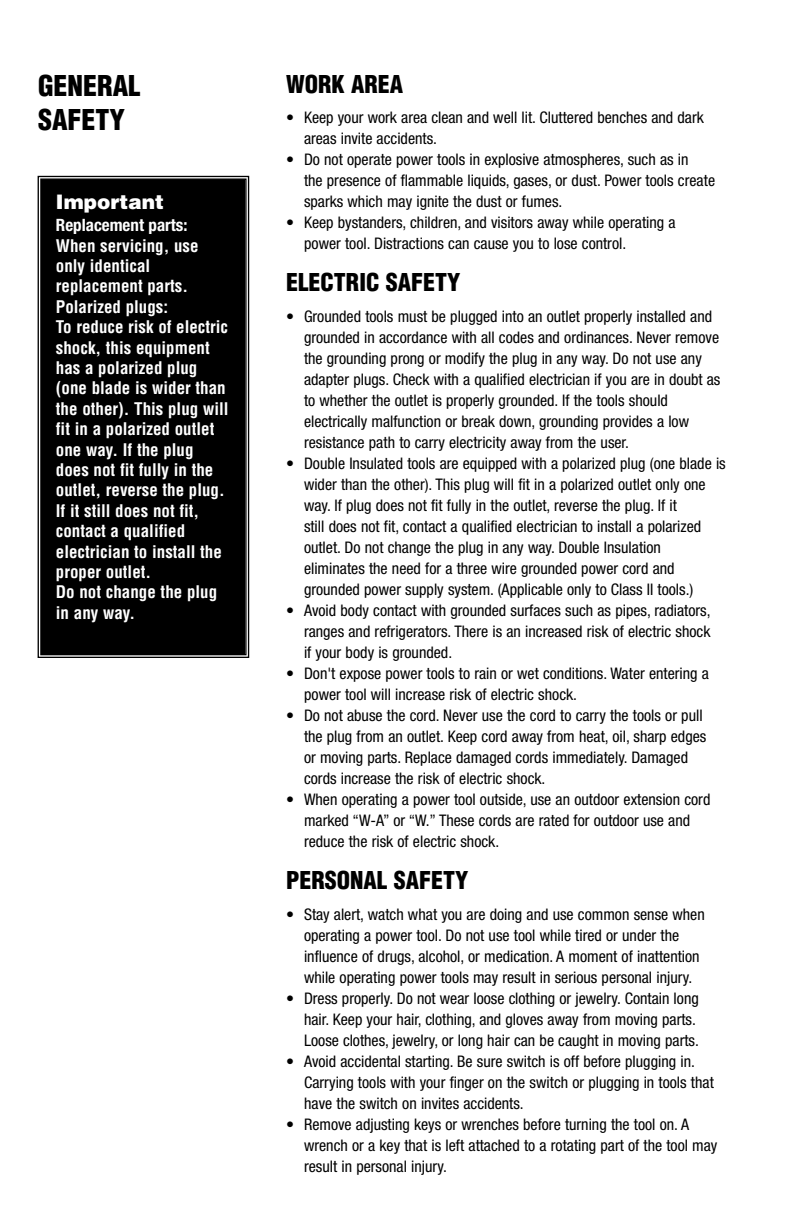
<style>
.page{position:relative;width:792px;height:1224px;background:#fff}
.page>*{position:absolute;margin:0;border:0;box-sizing:border-box;transform-origin:0 0}
.t1{font:900 condensed 28px/33.6px "Helvetica";color:#000}
.t2{font:900 condensed 24px "Helvetica";color:#000}
.t3{font:900 20px "Helvetica";color:#fff}
.t4{font:700 condensed 17px/20.4px "Helvetica";color:#fff}
.t5{font:700 condensed 17px "Helvetica Neue";color:#fff}
.t6{font:condensed 16px/21px "Helvetica Neue";color:#000}
</style>
<div class="page">
<div style="left:42px;top:180px;width:203px;height:474px;background:#000"></div>
<div style="left:38px;top:176px;width:211px;height:482px;border:1px solid #000"></div>
<div style="left:40px;top:178px;width:207px;height:477px;border:1px solid #000"></div>
<h1 class="t1" style="left:38px;top:70px;width:104px">GENERAL<br>SAFETY</h1>
<p class="t3" style="left:56px;top:194px;width:110px">Important</p>
<p class="t5" style="left:56px;top:218px;width:133px">Replacement parts:</p>
<p class="t4" style="left:56px;top:236px;width:174px">When servicing, use only identical replacement parts.<br>Polarized plugs:<br>To reduce risk of electric shock, this equipment has a polarized plug (one blade is wider than the other). This plug will fit in a polarized outlet one way. If the plug does not fit fully in the outlet, reverse the plug.<br>If it still does not fit, contact a qualified electrician to install the proper outlet.<br>Do not change the plug in any way.</p>
<h2 class="t2" style="left:286px;top:71px;width:119px">WORK AREA</h2>
<p class="t6" style="left:304px;top:109px;width:401px;text-indent:-18px">• Keep your work area clean and well lit. Cluttered benches and dark areas invite accidents.</p>
<p class="t6" style="left:304px;top:151px;width:413px;text-indent:-18px">• Do not operate power tools in explosive atmospheres, such as in<br>the presence of flammable liquids, gases, or dust. Power tools create sparks which may ignite the dust or fumes.</p>
<p class="t6" style="left:304px;top:214px;width:373px;text-indent:-18px">• Keep bystanders, children, and visitors away while operating a power tool. Distractions can cause you to lose control.</p>
<h2 class="t2" style="left:286px;top:269px;width:176px">ELECTRIC SAFETY</h2>
<p class="t6" style="left:304px;top:307px;width:418px;text-indent:-18px">• Grounded tools must be plugged into an outlet properly installed and grounded in accordance with all codes and ordinances. Never remove the grounding prong or modify the plug in any way. Do not use any adapter plugs. Check with a qualified electrician if you are in doubt as to whether the outlet is properly grounded. If the tools should electrically malfunction or break down, grounding provides a low resistance path to carry electricity away from the user.</p>
<p class="t6" style="left:304px;top:454px;width:423px;text-indent:-18px">• Double Insulated tools are equipped with a polarized plug (one blade is wider than the other). This plug will fit in a polarized outlet only one way. If plug does not fit fully in the outlet, reverse the plug. If it<br>still does not fit, contact a qualified electrician to install a polarized outlet. Do not change the plug in any way. Double Insulation eliminates the need for a three wire grounded power cord and grounded power supply system. (Applicable only to Class II tools.)</p>
<p class="t6" style="left:304px;top:601px;width:408px;text-align:justify;text-indent:-18px">• Avoid body contact with grounded surfaces such as pipes, radiators, ranges and refrigerators. There is an increased risk of electric shock if your body is grounded.</p>
<p class="t6" style="left:304px;top:664px;width:406px;text-indent:-18px">• Don't expose power tools to rain or wet conditions. Water entering a power tool will increase risk of electric shock.</p>
<p class="t6" style="left:304px;top:706px;width:404px;text-indent:-18px">• Do not abuse the cord. Never use the cord to carry the tools or pull the plug from an outlet. Keep cord away from heat, oil, sharp edges or moving parts. Replace damaged cords immediately. Damaged cords increase the risk of electric shock.</p>
<p class="t6" style="left:304px;top:790px;width:408px;text-indent:-18px">• When operating a power tool outside, use an outdoor extension cord marked “W-A” or “W.” These cords are rated for outdoor use and reduce the risk of electric shock.</p>
<h2 class="t2" style="left:286px;top:866px;width:184px">PERSONAL SAFETY</h2>
<p class="t6" style="left:304px;top:905px;width:402px;text-indent:-18px">• Stay alert, watch what you are doing and use common sense when operating a power tool. Do not use tool while tired or under the influence of drugs, alcohol, or medication. A moment of inattention while operating power tools may result in serious personal injury.</p>
<p class="t6" style="left:304px;top:989px;width:396px;text-indent:-18px">• Dress properly. Do not wear loose clothing or jewelry. Contain long hair. Keep your hair, clothing, and gloves away from moving parts.<br>Loose clothes, jewelry, or long hair can be caught in moving parts.</p>
<p class="t6" style="left:304px;top:1052px;width:411px;text-indent:-18px">• Avoid accidental starting. Be sure switch is off before plugging in.<br>Carrying tools with your finger on the switch or plugging in tools that have the switch on invites accidents.</p>
<p class="t6" style="left:304px;top:1115px;width:415px;text-indent:-18px">• Remove adjusting keys or wrenches before turning the tool on. A wrench or a key that is left attached to a rotating part of the tool may result in personal injury.</p>
</div>
